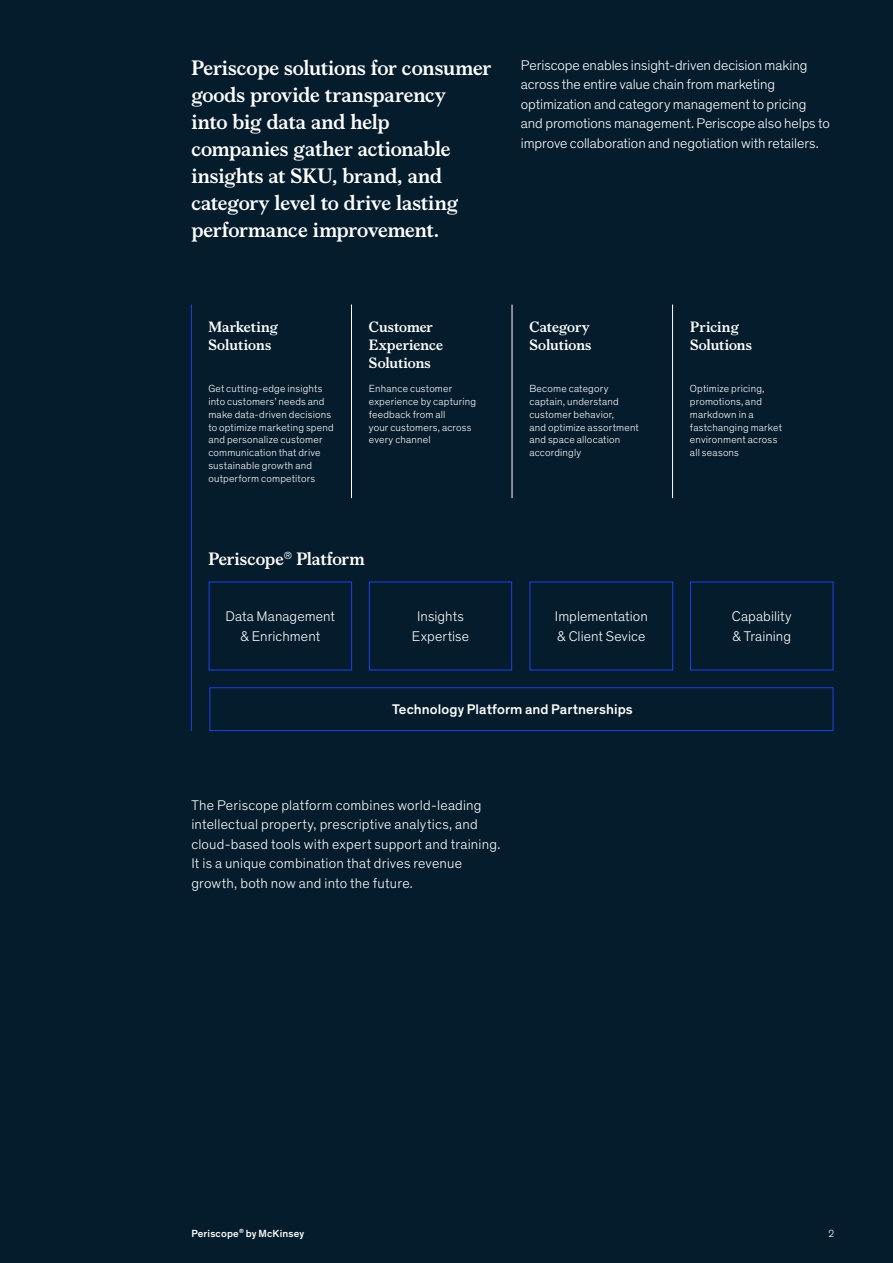
<style>
.page{position:relative;width:893px;height:1263px;background:#051c2c}
.page>*{position:absolute;margin:0;border:0;box-sizing:border-box;transform-origin:0 0}
.t1{font:700 21px/27px "Bower";letter-spacing:-.01em;color:#fff}
.t2{font:700 18px "Bower";letter-spacing:-.005em;color:#fff}
.t3{font:700 15px/18px "Bower";color:#fff}
.t4{font:300 14.25px/19.5px "Theinhardt Pan";letter-spacing:.005em;color:#fff}
.t5{font:500 14.25px "Theinhardt Pan";letter-spacing:.005em;color:#fff}
.t6{font:300 10.5px/12.8px "Theinhardt Pan";letter-spacing:.015em;color:#fff}
.t7{font:500 10.5px "Theinhardt Pan";letter-spacing:.015em;color:#fff}
</style>
<div class="page">
<hr style="left:351px;top:304px;width:1px;height:194px;background:#fff">
<hr style="left:512px;top:304px;width:1px;height:194px;background:#fff">
<hr style="left:672px;top:304px;width:1px;height:194px;background:#fff">
<hr style="left:191px;top:304px;width:1px;height:427px;background:#1f40e6">
<div style="left:369px;top:582px;width:143px;height:88px;border:1px solid #1f40e6"></div>
<div style="left:209px;top:687px;width:624px;height:44px;border:1px solid #1f40e6"></div>
<h1 class="t1" style="left:191px;top:53px;width:302px">Periscope solutions for consumer goods provide transparency<br>into big data and help companies gather actionable insights at SKU, brand, and category level to drive lasting performance improvement.</h1>
<p class="t4" style="left:521px;top:55px;width:310px">Periscope enables insight-driven decision making across the entire value chain from marketing optimization and category management to pricing and promotions management. Periscope also helps to improve collaboration and negotiation with retailers.</p>
<p class="t3" style="left:208px;top:317px;width:71px">Marketing<br>Solutions</p>
<p class="t3" style="left:369px;top:317px;width:76px">Customer<br>Experience<br>Solutions</p>
<p class="t3" style="left:530px;top:317px;width:63px">Category<br>Solutions</p>
<p class="t3" style="left:690px;top:317px;width:63px">Pricing<br>Solutions</p>
<p class="t6" style="left:208px;top:382px;width:127px">Get cutting-edge insights into customers’ needs and make data-driven decisions to optimize marketing spend and personalize customer communication that drive sustainable growth and outperform competitors</p>
<p class="t6" style="left:369px;top:382px;width:109px">Enhance customer experience by capturing feedback from all<br>your customers, across every channel</p>
<p class="t6" style="left:529px;top:382px;width:111px">Become category captain, understand customer behavior,<br>and optimize assortment and space allocation accordingly</p>
<p class="t6" style="left:690px;top:382px;width:94px">Optimize pricing, promotions, and markdown in a fastchanging market environment across all seasons</p>
<p class="t2" style="left:208px;top:545px;width:158px">Periscope<sup>®</sup> Platform</p>
<p class="t4" style="left:226px;top:606px;width:111px;text-align:center">Data Management &amp; Enrichment</p>
<p class="t4" style="left:412px;top:606px;width:59px;text-align:center">Insights<br>Expertise</p>
<p class="t4" style="left:555px;top:606px;width:94px">Implementation &amp; Client Sevice</p>
<p class="t4" style="left:732px;top:606px;width:61px">Capability &amp; Training</p>
<p class="t5" style="left:392px;top:698px;width:242px">Technology Platform and Partnerships</p>
<p class="t4" style="left:191px;top:794px;width:310px">The Periscope platform combines world-leading intellectual property, prescriptive analytics, and cloud-based tools with expert support and training.<br>It is a unique combination that drives revenue growth, both now and into the future.</p>
<p class="t7" style="left:191px;top:1225px;width:114px">Periscope<sup>®</sup> by McKinsey</p>
<p class="t6" style="left:828px;top:1226px;width:7px">2</p>
</div>
